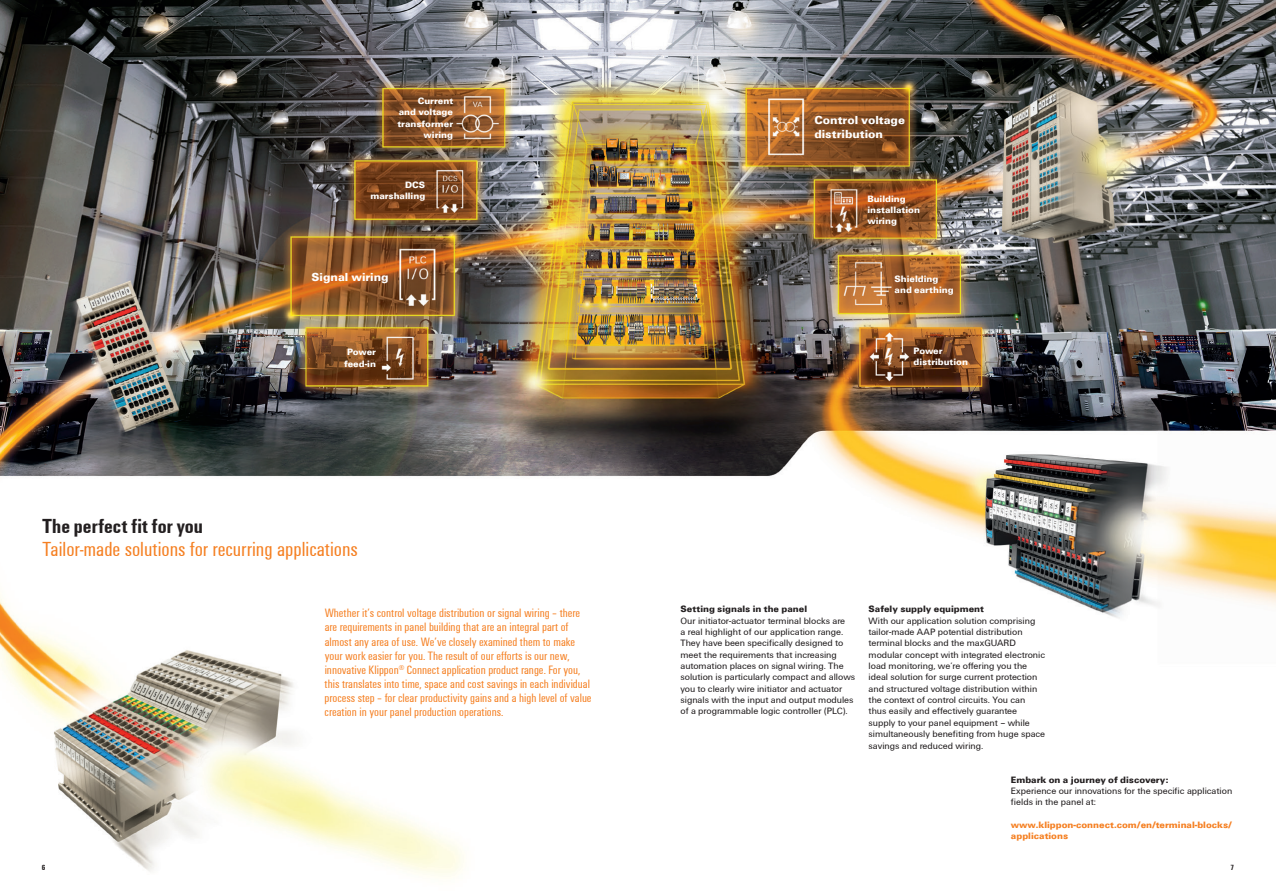
<style>
.page{position:relative;width:1276px;height:893px;background:#fff}
.page>*{position:absolute;margin:0;border:0;box-sizing:border-box;transform-origin:0 0}
.t1{font:21px "Weidmueller Condensed";color:#f57f21}
.t2{font:700 21px "Weidmueller Condensed";color:#231f20}
.t3{font:12.5px/14.2px "Weidmueller Condensed";color:#f57f21}
.t4{font:700 12px/14px "Weidmueller";color:#fff}
.t5{font:9.5px/11.3px "Weidmueller";color:#231f20}
.t6{font:700 9.5px/11.3px "Weidmueller";color:#fff}
.t7{font:700 9.5px "Weidmueller";color:#231f20}
.t8{font:700 9.5px/11.3px "Weidmueller";color:#f57f21}
.t9{font:700 7.8px "Weidmueller Condensed";color:#231f20}
</style>
<div class="page">
<img style="left:0;top:0;width:1276px;height:877px">
<p class="t6" style="left:397px;top:95px;width:57px;text-align:right">Current<br>and voltage transformer wiring</p>
<p class="t6" style="left:370px;top:178px;width:56px;text-align:right">DCS marshalling</p>
<p class="t4" style="left:311px;top:269px;width:79px">Signal wiring</p>
<p class="t6" style="left:344px;top:346px;width:33px;text-align:center">Power feed-in</p>
<h1 class="t2" style="left:43px;top:511px;width:162px">The perfect fit for you</h1>
<h1 class="t1" style="left:43px;top:535px;width:317px">Tailor-made solutions for recurring applications</h1>
<p class="t4" style="left:814px;top:113px;width:92px">Control voltage distribution</p>
<p class="t6" style="left:867px;top:192px;width:54px">Building installation wiring</p>
<p class="t6" style="left:894px;top:273px;width:61px">Shielding and earthing</p>
<p class="t6" style="left:913px;top:345px;width:56px">Power distribution</p>
<p class="t3" style="left:325px;top:605px;width:268px">Whether it’s control voltage distribution or signal wiring – there are requirements in panel building that are an integral part of almost any area of use. We’ve closely examined them to make your work easier for you. The result of our efforts is our new, innovative Klippon<sup>®</sup> Connect application product range. For you, this translates into time, space and cost savings in each individual process step – for clear productivity gains and a high level of value creation in your panel production operations.</p>
<p class="t7" style="left:680px;top:602px;width:128px">Setting signals in the panel</p>
<p class="t5" style="left:680px;top:614px;width:176px">Our initiator-actuator terminal blocks are<br>a real highlight of our application range.<br>They have been specifically designed to meet the requirements that increasing automation places on signal wiring. The solution is particularly compact and allows you to clearly wire initiator and actuator signals with the input and output modules of a programmable logic controller (PLC).</p>
<p class="t7" style="left:868px;top:602px;width:117px">Safely supply equipment</p>
<p class="t5" style="left:868px;top:614px;width:178px">With our application solution comprising tailor-made AAP potential distribution terminal blocks and the maxGUARD modular concept with integrated electronic load monitoring, we’re offering you the ideal solution for surge current protection and structured voltage distribution within the context of control circuits. You can thus easily and effectively guarantee supply to your panel equipment – while simultaneously benefiting from huge space savings and reduced wiring.</p>
<p class="t7" style="left:1011px;top:772px;width:159px">Embark on a journey of discovery:</p>
<p class="t5" style="left:1011px;top:785px;width:223px">Experience our innovations for the specific application fields in the panel at:</p>
<p class="t8" style="left:1011px;top:819px;width:222px">www.klippon-connect.com/en/terminal-blocks/ applications</p>
<p class="t9" style="left:42px;top:862px;width:5px">6</p>
<p class="t9" style="left:1230px;top:862px;width:5px">7</p>
</div>
